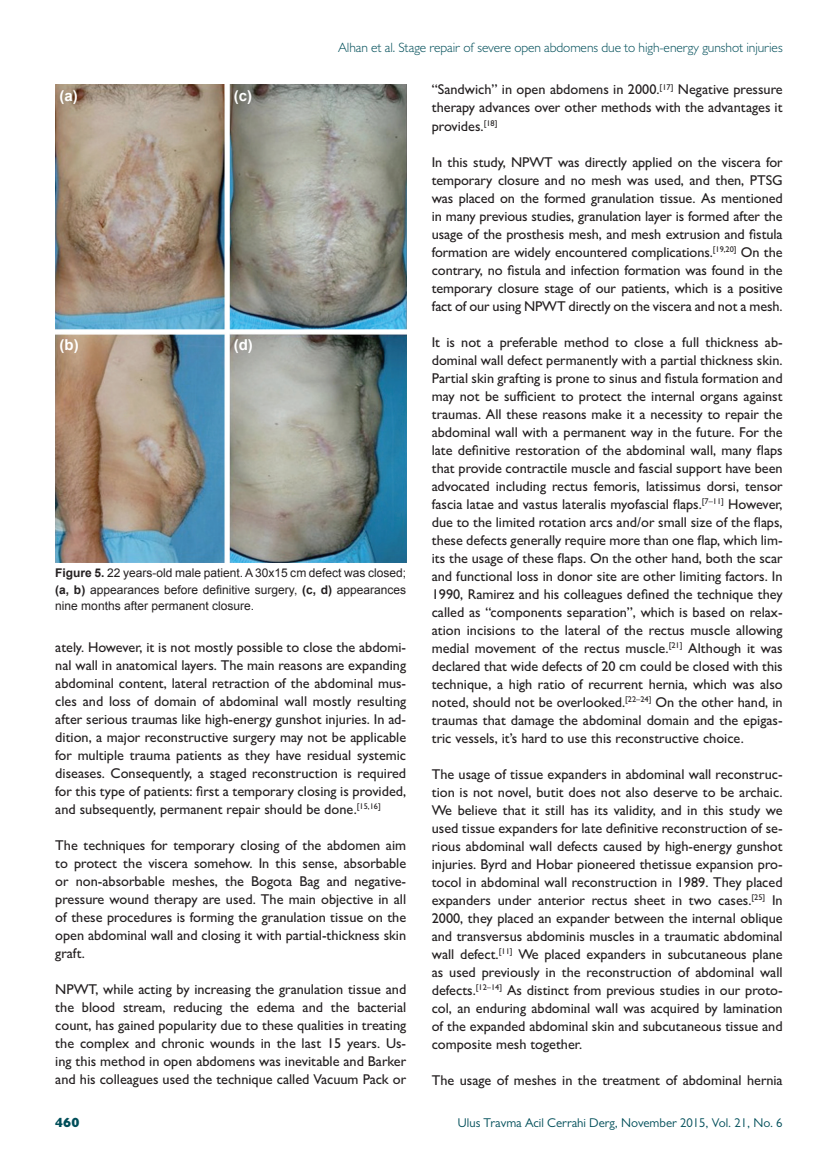
<style>
.page{position:relative;width:838px;height:1170px;background:#fff}
.page>*{position:absolute;margin:0;border:0;box-sizing:border-box;transform-origin:0 0}
.t1{font:700 15px "Arial";color:#fff}
.t2{font:500 14.25px/18px "Gill Sans MT Pro";color:#231f20;text-align:justify}
.t3{font:300 13.5px "Gill Sans MT Pro";letter-spacing:-.005em;color:#004e59}
.t4{font:800 13.5px "Gill Sans MT Pro";color:#004e59}
.t5{font:12.75px "Gill Sans MT Pro";color:#004e59}
.t6{font:12px/16.5px "Arial";color:#231f20;text-align:justify}
.s1{font-weight:700}
</style>
<div class="page">
<img style="left:55px;top:85px;width:351px;height:477px">
<p class="t3" style="left:338px;top:39px;width:446px">Alhan et al. Stage repair of severe open abdomens due to high-energy gunshot injuries</p>
<p class="t1" style="left:60px;top:88px;width:20px">(a)</p>
<p class="t1" style="left:234px;top:88px;width:20px">(c)</p>
<p class="t1" style="left:60px;top:336px;width:21px">(b)</p>
<p class="t1" style="left:234px;top:336px;width:21px">(d)</p>
<p class="t6" style="left:55px;top:564px;width:352px"><span class="s1">Figure 5.</span> 22 years-old male patient. A 30x15 cm defect was closed; <span class="s1">(a, b)</span> appearances before definitive surgery, <span class="s1">(c, d)</span> appearances nine months after permanent closure.</p>
<p class="t2" style="left:55px;top:638px;width:352px">ately. However, it is not mostly possible to close the abdomi&shy;nal wall in anatomical layers. The main reasons are expanding abdominal content, lateral retraction of the abdominal mus&shy;cles and loss of domain of abdominal wall mostly resulting after serious traumas like high-energy gunshot injuries. In ad&shy;dition, a major reconstructive surgery may not be applicable for multiple trauma patients as they have residual systemic diseases. Consequently, a staged reconstruction is required for this type of patients: first a temporary closing is provided, and subsequently, permanent repair should be done.<sup>[15,16]</sup></p>
<p class="t2" style="left:55px;top:836px;width:352px">The techniques for temporary closing of the abdomen aim to protect the viscera somehow. In this sense, absorbable or non-absorbable meshes, the Bogota Bag and negative&shy;pressure wound therapy are used. The main objective in all of these procedures is forming the granulation tissue on the open abdominal wall and closing it with partial-thickness skin graft.</p>
<p class="t2" style="left:55px;top:980px;width:352px">NPWT, while acting by increasing the granulation tissue and the blood stream, reducing the edema and the bacterial count, has gained popularity due to these qualities in treating the complex and chronic wounds in the last 15 years. Us&shy;ing this method in open abdomens was inevitable and Barker and his colleagues used the technique called Vacuum Pack or</p>
<p class="t2" style="left:432px;top:80px;width:352px">“Sandwich” in open abdomens in 2000.<sup>[17]</sup> Negative pressure therapy advances over other methods with the advantages it provides.<sup>[18]</sup></p>
<p class="t2" style="left:432px;top:153px;width:352px">In this study, NPWT was directly applied on the viscera for temporary closure and no mesh was used, and then, PTSG was placed on the formed granulation tissue. As mentioned in many previous studies, granulation layer is formed after the usage of the prosthesis mesh, and mesh extrusion and fistula formation are widely encountered complications.<sup>[19,20]</sup> On the contrary, no fistula and infection formation was found in the temporary closure stage of our patients, which is a positive fact of our using NPWT directly on the viscera and not a mesh.</p>
<p class="t2" style="left:432px;top:333px;width:352px">It is not a preferable method to close a full thickness ab&shy;dominal wall defect permanently with a partial thickness skin.<br>Partial skin grafting is prone to sinus and fistula formation and may not be sufficient to protect the internal organs against traumas. All these reasons make it a necessity to repair the abdominal wall with a permanent way in the future. For the late definitive restoration of the abdominal wall, many flaps that provide contractile muscle and fascial support have been advocated including rectus femoris, latissimus dorsi, tensor fascia latae and vastus lateralis myofascial flaps.<sup>[7–11]</sup> However, due to the limited rotation arcs and/or small size of the flaps, these defects generally require more than one flap, which lim&shy;its the usage of these flaps. On the other hand, both the scar and functional loss in donor site are other limiting factors. In 1990, Ramirez and his colleagues defined the technique they called as “components separation”, which is based on relax&shy;ation incisions to the lateral of the rectus muscle allowing medial movement of the rectus muscle.<sup>[21]</sup> Although it was declared that wide defects of 20 cm could be closed with this technique, a high ratio of recurrent hernia, which was also noted, should not be overlooked.<sup>[22–24]</sup> On the other hand, in traumas that damage the abdominal domain and the epigas&shy;tric vessels, it’s hard to use this reconstructive choice.</p>
<p class="t2" style="left:432px;top:765px;width:352px">The usage of tissue expanders in abdominal wall reconstruc&shy;tion is not novel, butit does not also deserve to be archaic.<br>We believe that it still has its validity, and in this study we used tissue expanders for late definitive reconstruction of se&shy;rious abdominal wall defects caused by high-energy gunshot injuries. Byrd and Hobar pioneered thetissue expansion pro&shy;tocol in abdominal wall reconstruction in 1989. They placed expanders under anterior rectus sheet in two cases.<sup>[25]</sup> In 2000, they placed an expander between the internal oblique and transversus abdominis muscles in a traumatic abdominal wall defect.<sup>[11]</sup> We placed expanders in subcutaneous plane as used previously in the reconstruction of abdominal wall defects.<sup>[12–14]</sup> As distinct from previous studies in our proto&shy;col, an enduring abdominal wall was acquired by lamination of the expanded abdominal skin and subcutaneous tissue and composite mesh together.</p>
<p class="t2" style="left:432px;top:1071px;width:352px">The usage of meshes in the treatment of abdominal hernia</p>
<p class="t4" style="left:55px;top:1114px;width:26px">460</p>
<p class="t5" style="left:458px;top:1115px;width:326px">Ulus Travma Acil Cerrahi Derg, November 2015, Vol. 21, No. 6</p>
</div>
